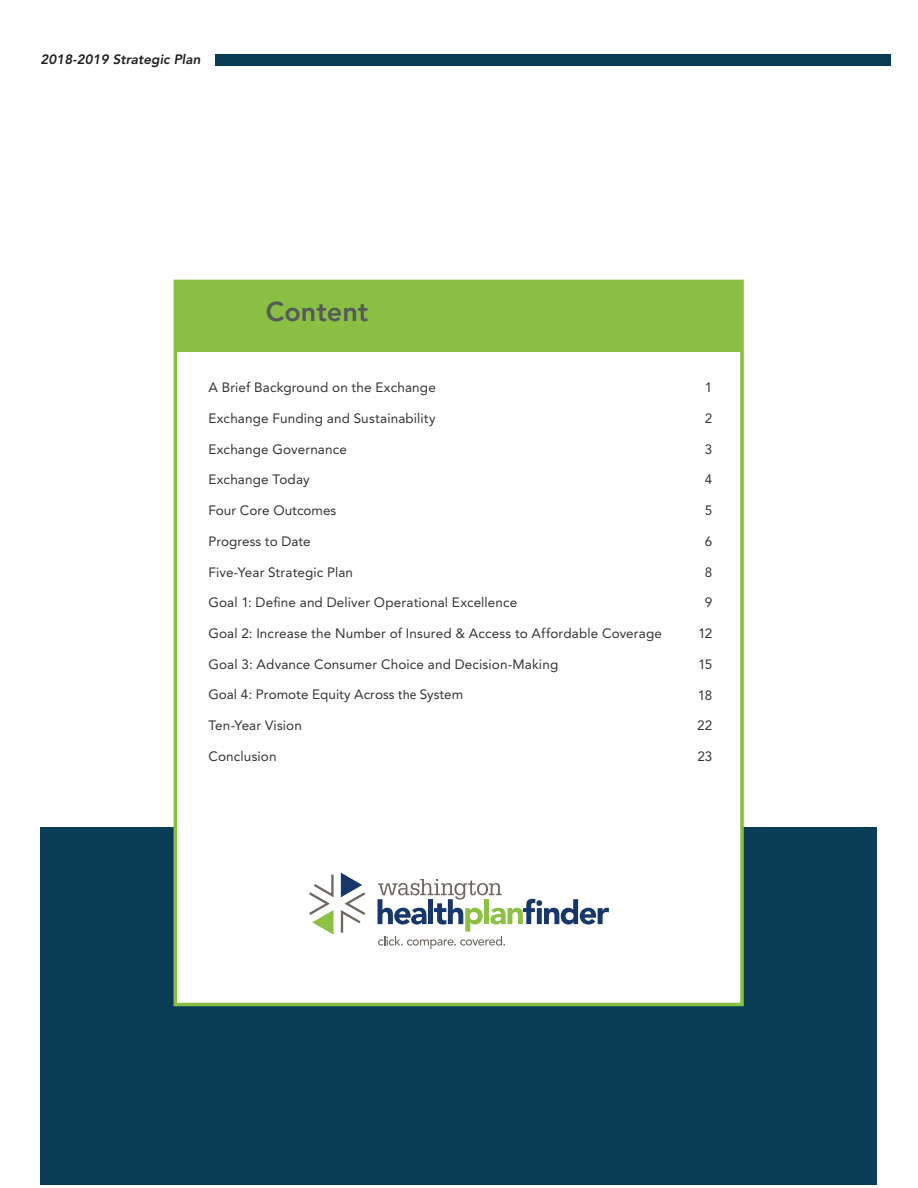
<style>
.page{position:relative;width:918px;height:1188px;background:#fff}
.page>*{position:absolute;margin:0;border:0;box-sizing:border-box;transform-origin:0 0}
.t1{font:800 27px "Avenir LT Std";color:#57585a}
.main_text{font:13.5px "Avenir LT Std";letter-spacing:.01em;color:#333434}
.t2{font:italic 800 13.5px "Avenir LT Std";color:#231f20}
.s1{font-family:"Calibri"}
</style>
<div class="page">
<div style="left:40px;top:827px;width:837px;height:358px;background:#093d55"></div>
<svg style="left:174px;top:280px;width:570px;height:726px"></svg>
<div style="left:175px;top:281px;width:567px;height:71px;background:#89c044"></div>
<svg style="left:309px;top:875px;width:25px;height:60px"></svg>
<svg style="left:341px;top:873px;width:24px;height:60px"></svg>
<svg style="left:378px;top:879px;width:231px;height:70px;background:#d3d9da"></svg>
<div style="left:215px;top:54px;width:676px;height:12px;background:#093d55"></div>
<p class="t2" style="left:40px;top:52px;width:161px">2018-2019 Strategic Plan</p>
<p class="t1" style="left:266px;top:296px;width:104px">Content</p>
<p class="main_text" style="left:208px;top:379px;width:229px">A Brief Background on the Exchange</p>
<p class="main_text" style="left:208px;top:410px;width:229px">Exchange Funding and Sustainability</p>
<p class="main_text" style="left:208px;top:441px;width:140px">Exchange Governance</p>
<p class="main_text" style="left:208px;top:472px;width:103px">Exchange Today</p>
<p class="main_text" style="left:208px;top:502px;width:129px">Four Core Outcomes</p>
<p class="main_text" style="left:208px;top:533px;width:104px">Progress to Date</p>
<p class="main_text" style="left:208px;top:564px;width:146px">Five-Year Strategic Plan</p>
<p class="main_text" style="left:208px;top:595px;width:310px">Goal 1: Define and Deliver Operational Excellence</p>
<p class="main_text" style="left:208px;top:625px;width:455px">Goal 2: Increase the Number of Insured &amp; Access to Affordable Coverage</p>
<p class="main_text" style="left:208px;top:656px;width:351px">Goal 3: Advance Consumer Choice and Decision-Making</p>
<p class="main_text" style="left:208px;top:687px;width:256px">Goal 4: Promote Equity Across <span class="s1">the</span> System</p>
<p class="main_text" style="left:208px;top:718px;width:95px">Ten-Year Vision</p>
<p class="main_text" style="left:208px;top:748px;width:70px">Conclusion</p>
<p class="main_text" style="left:697px;top:748px;width:17px">23</p>
<p class="main_text" style="left:705px;top:379px;width:9px">1</p>
<p class="main_text" style="left:705px;top:410px;width:9px">2</p>
<p class="main_text" style="left:705px;top:441px;width:9px">3</p>
<p class="main_text" style="left:705px;top:472px;width:9px">4</p>
<p class="main_text" style="left:705px;top:502px;width:9px">5</p>
<p class="main_text" style="left:705px;top:533px;width:9px">6</p>
<p class="main_text" style="left:705px;top:564px;width:9px">8</p>
<p class="main_text" style="left:705px;top:595px;width:9px">9</p>
<p class="main_text" style="left:698px;top:625px;width:16px">12</p>
<p class="main_text" style="left:698px;top:656px;width:16px">15</p>
<p class="main_text" style="left:698px;top:687px;width:16px">18</p>
<p class="main_text" style="left:697px;top:718px;width:17px">22</p>
</div>
